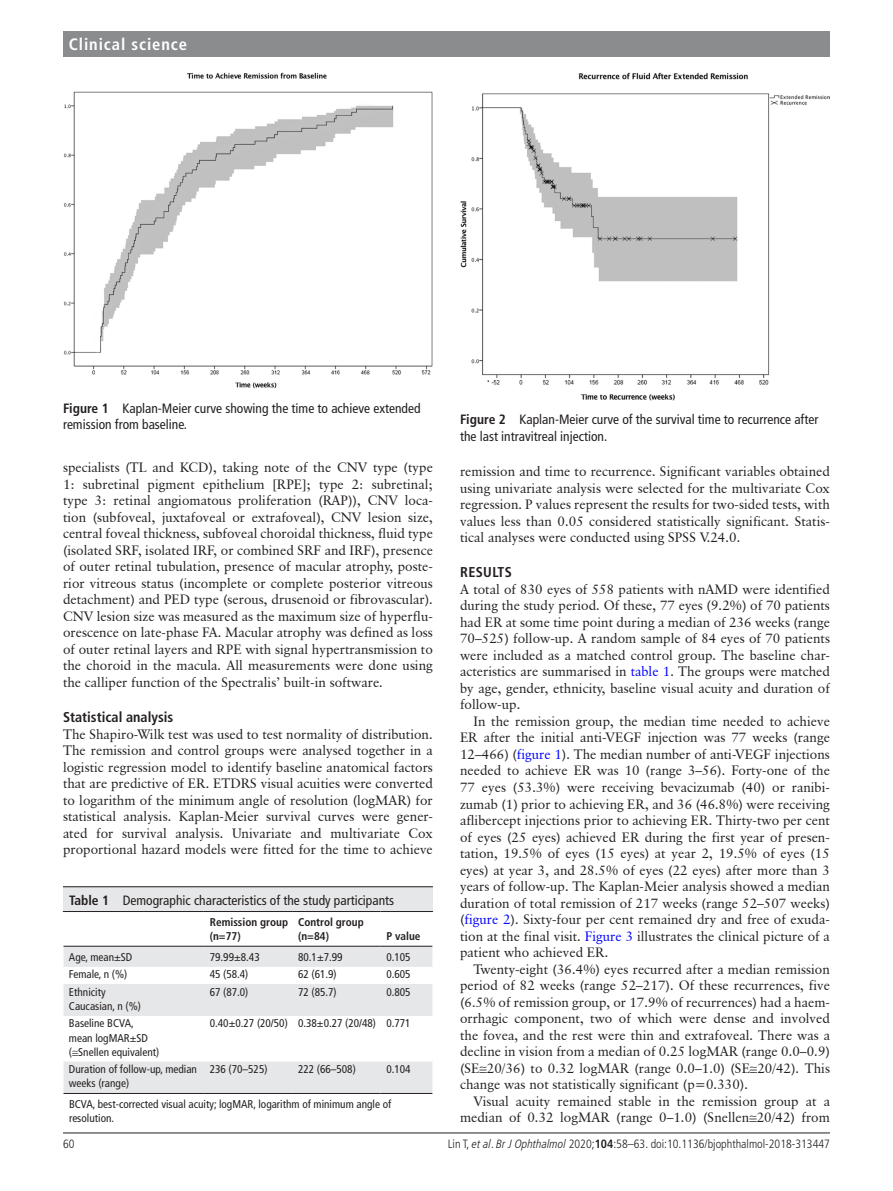
<style>
.page{position:relative;width:893px;height:1191px;background:#fff}
.page>*{position:absolute;margin:0;border:0;box-sizing:border-box;transform-origin:0 0}
.t1{font:700 condensed 16.5px "Frutiger LT Pro";letter-spacing:.055em;color:#fff}
.t2{font:700 condensed 14.25px "Frutiger LT Pro";color:#231f20}
.t3{font:13.5px/16.5px "Classical Garamond BT";color:#231f20;text-align:justify}
.t4{font:condensed 13.5px/16.5px "Frutiger LT Pro";color:#231f20}
.t5{font:300 condensed 12px "Frutiger LT Pro";color:#231f20}
.t6{font:condensed 11.25px/14.2px "Frutiger LT Pro";color:#231f20}
.t7{font:700 condensed 11.25px/14.2px "Frutiger LT Pro";color:#231f20}
.s1{font-weight:700}
.s2{color:#00f}
.s3{font-style:italic}
</style>
<div class="page">
<hr style="left:63px;top:1132px;width:767px;height:1px;background:#231f20">
<div style="left:63px;top:31px;width:767px;height:25px;background:#8a8c8e"></div>
<div style="left:63px;top:886px;width:370px;height:236px;background:#e6e7e8"></div>
<hr style="left:63px;top:886px;width:370px;height:1px;background:#231f20">
<div style="left:64px;top:912px;width:369px;height:210px;background:#fff"></div>
<svg style="left:64px;top:946px;width:369px;height:147px"></svg>
<hr style="left:63px;top:911px;width:141px;height:1px;background:#231f20">
<hr style="left:63px;top:945px;width:141px;height:1px;background:#231f20">
<hr style="left:204px;top:911px;width:88px;height:1px;background:#231f20">
<hr style="left:204px;top:945px;width:88px;height:1px;background:#231f20">
<hr style="left:292px;top:911px;width:88px;height:1px;background:#231f20">
<hr style="left:292px;top:945px;width:88px;height:1px;background:#231f20">
<hr style="left:380px;top:911px;width:53px;height:1px;background:#231f20">
<hr style="left:380px;top:945px;width:53px;height:1px;background:#231f20">
<hr style="left:63px;top:1093px;width:141px;height:1px;background:#231f20">
<hr style="left:204px;top:1093px;width:88px;height:1px;background:#231f20">
<hr style="left:292px;top:1093px;width:88px;height:1px;background:#231f20">
<hr style="left:380px;top:1093px;width:53px;height:1px;background:#231f20">
<hr style="left:63px;top:912px;width:1px;height:34px;background:#fff">
<svg style="left:63px;top:946px;width:1px;height:38px"></svg>
<hr style="left:63px;top:984px;width:1px;height:31px;background:#fff">
<hr style="left:63px;top:1015px;width:1px;height:46px;background:#fff">
<hr style="left:63px;top:1061px;width:1px;height:32px;background:#fff">
<svg style="left:63px;top:1093px;width:1px;height:29px"></svg>
<hr style="left:69px;top:1121px;width:364px;height:1px;background:#fff">
<img style="left:63px;top:72px;width:370px;height:317px">
<img style="left:460px;top:72px;width:370px;height:328px">
<p class="t1" style="left:69px;top:34px;width:120px">Clinical science</p>
<p class="t4" style="left:63px;top:400px;width:359px"><span class="s1">Figure 1</span> Kaplan-Meier curve showing the time to achieve extended remission from baseline.</p>
<p class="t4" style="left:460px;top:411px;width:360px"><span class="s1">Figure 2</span> Kaplan-Meier curve of the survival time to recurrence after the last intravitreal injection.</p>
<p class="t3" style="left:63px;top:459px;width:371px">specialists (TL and KCD), taking note of the CNV type (type 1: subretinal pigment epithelium [RPE]; type 2: subretinal; type 3: retinal angiomatous proliferation (RAP)), CNV loca&shy;tion (subfoveal, juxtafoveal or extrafoveal), CNV lesion size, central foveal thickness, subfoveal choroidal thickness, fluid type (isolated SRF, isolated IRF, or combined SRF and IRF), presence of outer retinal tubulation, presence of macular atrophy, poste&shy;rior vitreous status (incomplete or complete posterior vitreous detachment) and PED type (serous, drusenoid or fibrovascular).<br>CNV lesion size was measured as the maximum size of hyperflu&shy;orescence on late-phase FA. Macular atrophy was defined as loss of outer retinal layers and RPE with signal hypertransmission to the choroid in the macula. All measurements were done using the calliper function of the Spectralis’ built-in software.</p>
<p class="t2" style="left:63px;top:708px;width:112px">Statistical analysis</p>
<p class="t3" style="left:63px;top:725px;width:371px">The Shapiro-Wilk test was used to test normality of distribution.<br>The remission and control groups were analysed together in a logistic regression model to identify baseline anatomical factors that are predictive of ER. ETDRS visual acuities were converted to logarithm of the minimum angle of resolution (logMAR) for statistical analysis. Kaplan-Meier survival curves were gener&shy;ated for survival analysis. Univariate and multivariate Cox proportional hazard models were fitted for the time to achieve</p>
<p class="t3" style="left:460px;top:463px;width:371px">remission and time to recurrence. Significant variables obtained using univariate analysis were selected for the multivariate Cox regression. P values represent the results for two-sided tests, with values less than 0.05 considered statistically significant. Statis&shy;tical analyses were conducted using SPSS V.24.0.</p>
<p class="t2" style="left:460px;top:564px;width:53px">Results</p>
<p class="t3" style="left:460px;top:581px;width:371px">A total of 830 eyes of 558 patients with nAMD were identified during the study period. Of these, 77 eyes (9.2%) of 70 patients had ER at some time point during a median of 236 weeks (range 70–525) follow-up. A random sample of 84 eyes of 70 patients were included as a matched control group. The baseline char&shy;acteristics are summarised in <span class="s2">table 1</span>. The groups were matched by age, gender, ethnicity, baseline visual acuity and duration of follow-up.</p>
<p class="t3" style="left:460px;top:713px;width:371px;text-indent:14px">In the remission group, the median time needed to achieve ER after the initial anti-VEGF injection was 77 weeks (range 12–466) (<span class="s2">figure 1</span>). The median number of anti-VEGF injections needed to achieve ER was 10 (range 3–56). Forty-one of the 77 eyes (53.3%) were receiving bevacizumab (40) or ranibi&shy;zumab (1) prior to achieving ER, and 36 (46.8%) were receiving aflibercept injections prior to achieving ER. Thirty-two per cent of eyes (25 eyes) achieved ER during the first year of presen&shy;tation, 19.5% of eyes (15 eyes) at year 2, 19.5% of eyes (15 eyes) at year 3, and 28.5% of eyes (22 eyes) after more than 3 years of follow-up. The Kaplan-Meier analysis showed a median duration of total remission of 217 weeks (range 52–507 weeks) (<span class="s2">figure 2</span>). Sixty-four per cent remained dry and free of exuda&shy;tion at the final visit. <span class="s2">Figure 3</span> illustrates the clinical picture of a patient who achieved ER.</p>
<p class="t3" style="left:460px;top:960px;width:371px;text-indent:14px">Twenty-eight (36.4%) eyes recurred after a median remission period of 82 weeks (range 52–217). Of these recurrences, five (6.5% of remission group, or 17.9% of recurrences) had a haem&shy;orrhagic component, two of which were dense and involved the fovea, and the rest were thin and extrafoveal. There was a decline in vision from a median of 0.25 logMAR (range 0.0–0.9) (SE≅20/36) to 0.32 logMAR (range 0.0–1.0) (SE≅20/42). This change was not statistically significant (p=0.330).</p>
<p class="t3" style="left:460px;top:1092px;width:371px;text-align:right">Visual acuity remained stable in the remission group at a median of 0.32 logMAR (range 0–1.0) (Snellen≅20/42) from</p>
<p class="t4" style="left:69px;top:892px;width:327px"><span class="s1">Table 1</span> Demographic characteristics of the study participants</p>
<p class="t7" style="left:210px;top:915px;width:80px">Remission group (n=77)</p>
<p class="t7" style="left:298px;top:915px;width:67px">Control group (n=84)</p>
<p class="t7" style="left:386px;top:929px;width:36px">P value</p>
<p class="t6" style="left:69px;top:949px;width:65px">Age, mean±SD</p>
<p class="t6" style="left:210px;top:949px;width:51px">79.99±8.43</p>
<p class="t6" style="left:298px;top:949px;width:46px">80.1±7.99</p>
<p class="t6" style="left:386px;top:949px;width:26px">0.105</p>
<p class="t6" style="left:69px;top:967px;width:60px">Female, n (%)</p>
<p class="t6" style="left:210px;top:967px;width:40px">45 (58.4)</p>
<p class="t6" style="left:298px;top:967px;width:40px">62 (61.9)</p>
<p class="t6" style="left:386px;top:967px;width:26px">0.605</p>
<p class="t6" style="left:69px;top:984px;width:74px">Ethnicity<br>Caucasian, n (%)</p>
<p class="t6" style="left:210px;top:984px;width:40px">67 (87.0)</p>
<p class="t6" style="left:298px;top:984px;width:40px">72 (85.7)</p>
<p class="t6" style="left:386px;top:984px;width:26px">0.805</p>
<p class="t6" style="left:69px;top:1016px;width:92px">Baseline BCVA, mean logMAR±SD (≅Snellen equivalent)</p>
<p class="t6" style="left:210px;top:1016px;width:202px">0.40±0.27 (20/50) 0.38±0.27 (20/48) 0.771</p>
<p class="t6" style="left:69px;top:1062px;width:130px">Duration of follow-up, median weeks (range)</p>
<p class="t6" style="left:210px;top:1062px;width:59px">236 (70–525)</p>
<p class="t6" style="left:298px;top:1062px;width:59px">222 (66–508)</p>
<p class="t6" style="left:386px;top:1062px;width:26px">0.104</p>
<p class="t6" style="left:69px;top:1097px;width:324px">BCVA, best-corrected visual acuity; logMAR, logarithm of minimum angle of resolution.</p>
<p class="t5" style="left:63px;top:1136px;width:13px">60</p>
<p class="t5" style="left:448px;top:1136px;width:384px">Lin T, <span class="s3">et al</span>. <span class="s3">Br J Ophthalmol</span> 2020;<span class="s1">104</span>:58–63. doi:10.1136/bjophthalmol-2018-313447</p>
</div>
